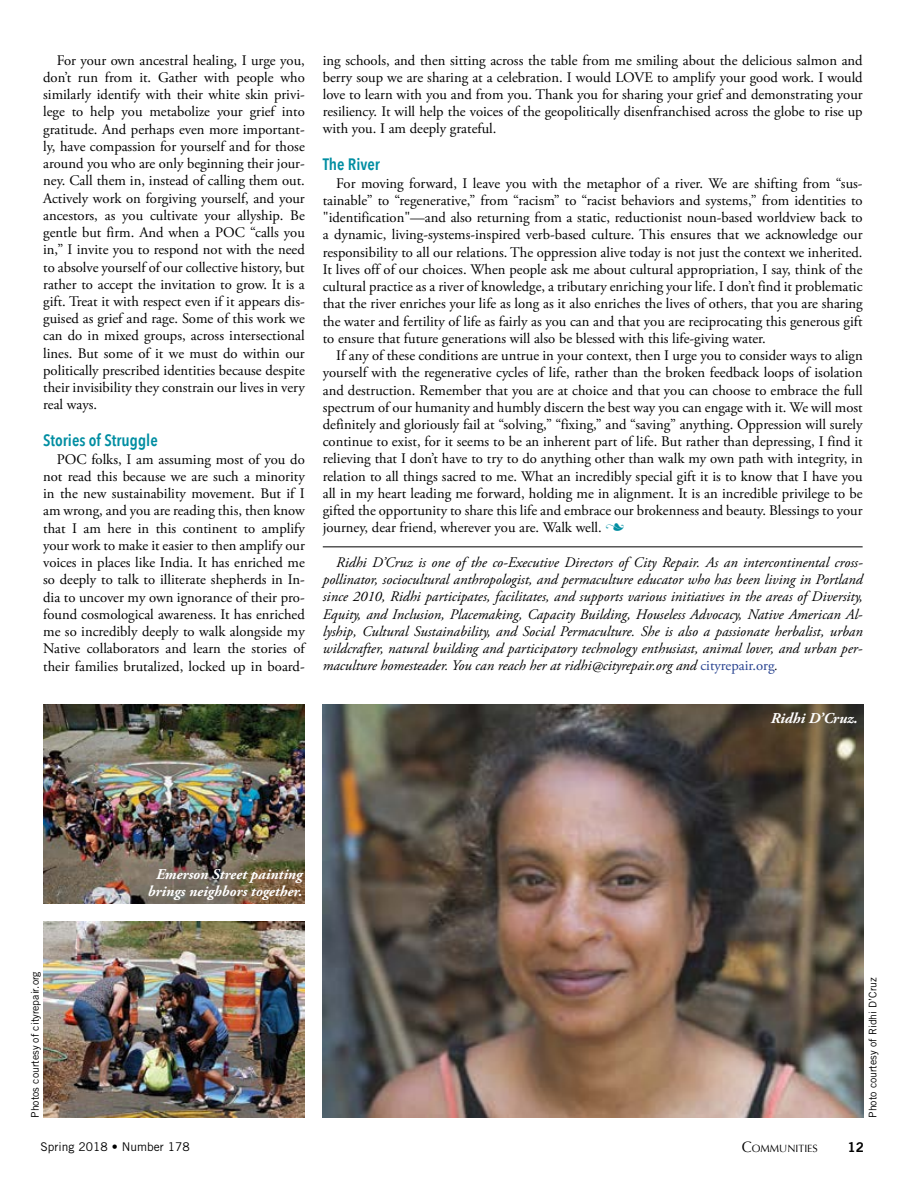
<style>
.page{position:relative;width:918px;height:1188px;background:#fff}
.page>*{position:absolute;margin:0;border:0;box-sizing:border-box;transform-origin:0 0}
.t1{font:600 16.5px "Avenir Next Condensed";color:#008ea2}
.t2{font:italic 700 15px/16.5px "Adobe Garamond Pro";color:#fff;text-align:center}
.t3{font:14.7px/17.2px "Adobe Garamond Pro";color:#000;text-align:justify}
.t4{font:italic 14.7px/17.2px "Adobe Garamond Pro";color:#000;text-align:justify}
.t5{font:13.5px "Trade Gothic Bold Two";color:#000}
.t6{font:12px "Trade Gothic";color:#000}
.t7{font:10.5px "Trade Gothic";color:#000}
.t8{font:10.5px "Optima";color:#000}
.s1{font-family:"Type Embellishments One Let Plain";color:#008ea2}
.s2{font-style:normal;color:#25408f}
.s3{font-size:15px}
</style>
<div class="page">
<img style="left:323px;top:704px;width:541px;height:414px">
<img style="left:43px;top:704px;width:262px;height:199px">
<img style="left:43px;top:922px;width:262px;height:196px">
<hr style="left:323px;top:546px;width:540px;height:1px;background:#000">
<p class="t3" style="left:43px;top:52px;width:263px;text-indent:13px">For your own ancestral healing, I urge you, don’t run from it. Gather with people who similarly identify with their white skin privi&shy;lege to help you metabolize your grief into gratitude. And perhaps even more important&shy;ly, have compassion for yourself and for those around you who are only beginning their jour&shy;ney. Call them in, instead of calling them out.<br>Actively work on forgiving yourself, and your ancestors, as you cultivate your allyship. Be gentle but firm. And when a POC “calls you in,” I invite you to respond not with the need to absolve yourself of our collective history, but rather to accept the invitation to grow. It is a gift. Treat it with respect even if it appears dis&shy;guised as grief and rage. Some of this work we can do in mixed groups, across intersectional lines. But some of it we must do within our politically prescribed identities because despite their invisibility they constrain our lives in very real ways.</p>
<p class="t1" style="left:43px;top:426px;width:116px">Stories of Struggle</p>
<p class="t3" style="left:43px;top:451px;width:265px;text-indent:13px">POC folks, I am assuming most of you do not read this because we are such a minority in the new sustainability movement. But if I am wrong, and you are reading this, then know that I am here in this continent to amplify your work to make it easier to then amplify our voices in places like India. It has enriched me so deeply to talk to illiterate shepherds in In&shy;dia to uncover my own ignorance of their pro&shy;found cosmological awareness. It has enriched me so incredibly deeply to walk alongside my Native collaborators and learn the stories of their families brutalized, locked up in board-</p>
<p class="t3" style="left:323px;top:52px;width:541px">ing schools, and then sitting across the table from me smiling about the delicious salmon and berry soup we are sharing at a celebration. I would LOVE to amplify your good work. I would love to learn with you and from you. Thank you for sharing your grief and demonstrating your resiliency. It will help the voices of the geopolitically disenfranchised across the globe to rise up with you. I am deeply grateful.</p>
<p class="t1" style="left:323px;top:150px;width:59px">The River</p>
<p class="t3" style="left:323px;top:175px;width:541px;text-indent:13px">For moving forward, I leave you with the metaphor of a river. We are shifting from “sus&shy;tainable” to “regenerative,” from “racism” to “racist behaviors and systems,” from identities to "identification"—and also returning from a static, reductionist noun-based worldview back to a dynamic, living-systems-inspired verb-based culture. This ensures that we acknowledge our responsibility to all our relations. The oppression alive today is not just the context we inherited.<br>It lives off of our choices. When people ask me about cultural appropriation, I say, think of the cultural practice as a river of knowledge, a tributary enriching your life. I don’t find it problematic that the river enriches your life as long as it also enriches the lives of others, that you are sharing the water and fertility of life as fairly as you can and that you are reciprocating this generous gift to ensure that future generations will also be blessed with this life-giving water.</p>
<p class="t3" style="left:323px;top:347px;width:541px;text-indent:13px">If any of these conditions are untrue in your context, then I urge you to consider ways to align yourself with the regenerative cycles of life, rather than the broken feedback loops of isolation and destruction. Remember that you are at choice and that you can choose to embrace the full spectrum of our humanity and humbly discern the best way you can engage with it. We will most definitely and gloriously fail at “solving,” “fixing,” and “saving” anything. Oppression will surely continue to exist, for it seems to be an inherent part of life. But rather than depressing, I find it relieving that I don’t have to try to do anything other than walk my own path with integrity, in relation to all things sacred to me. What an incredibly special gift it is to know that I have you all in my heart leading me forward, holding me in alignment. It is an incredible privilege to be gifted the opportunity to share this life and embrace our brokenness and beauty. Blessings to your journey, dear friend, wherever you are. Walk well. <span class="s1">n</span></p>
<p class="t4" style="left:323px;top:554px;width:541px;text-indent:13px">Ridhi D’Cruz is one of the co-Executive Directors of City Repair. As an intercontinental cross&shy;pollinator, sociocultural anthropologist, and permaculture educator who has been living in Portland since 2010, Ridhi participates, facilitates, and supports various initiatives in the areas of Diversity, Equity, and Inclusion, Placemaking, Capacity Building, Houseless Advocacy, Native American Al&shy;lyship, Cultural Sustainability, and Social Permaculture. She is also a passionate herbalist, urban wildcrafter, natural building and participatory technology enthusiast, animal lover, and urban per&shy;maculture homesteader. You can reach her at ridhi@cityrepair.org and <span class="s2">cityrepair.org</span>.</p>
<p class="t2" style="left:771px;top:710px;width:88px">Ridhi D’Cruz.</p>
<p class="t2" style="left:148px;top:867px;width:156px">Emerson Street painting brings neighbors together.</p>
<p class="t7" style="left:29px;top:1118px;width:148px;rotate:-90deg">Photos courtesy of cityrepair.org</p>
<p class="t7" style="left:866px;top:1118px;width:142px;rotate:-90deg">Photo courtesy of Ridhi D’Cruz</p>
<p class="t6" style="left:40px;top:1140px;width:151px">Spring 2018 • Number 178</p>
<p class="t8" style="left:742px;top:1142px;width:77px"><span class="s3">C</span>OMMUNITIES</p>
<p class="t5" style="left:848px;top:1139px;width:18px">12</p>
</div>
